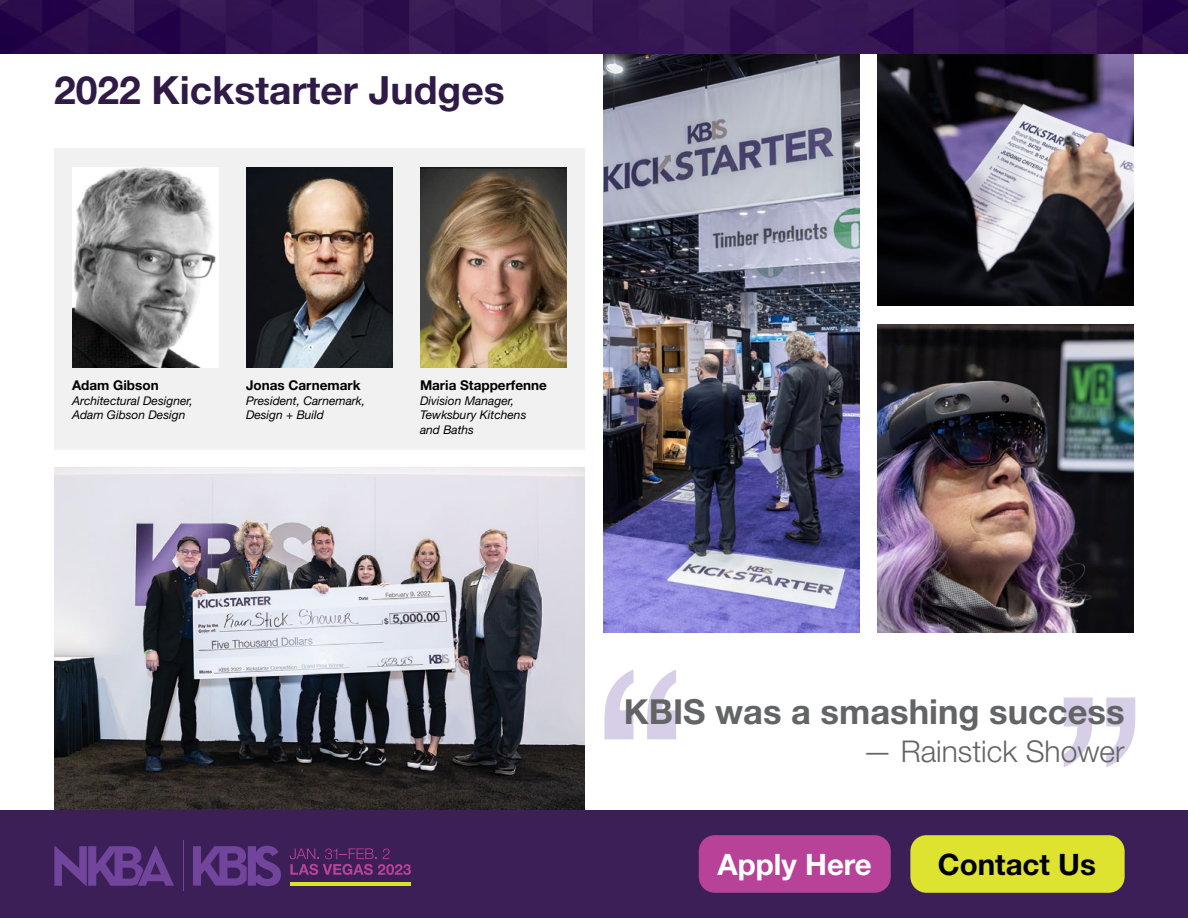
<style>
.page{position:relative;width:1188px;height:918px;background:#fff}
.page>*{position:absolute;margin:0;border:0;box-sizing:border-box;transform-origin:0 0}
.t1{font:225px "Geneva";color:#d7cee7}
.t2{font:700 39px "Helvetica Neue LT Std";color:#301b46}
.t3{font:700 34.5px "Helvetica Neue LT Std";color:#636466}
.t4{font:300 30px "Helvetica Neue LT Std";color:#636466}
.t5{font:700 29.55px "Helvetica Neue LT Std";color:#fff}
.t6{font:700 29.55px "Helvetica Neue LT Std";color:#000}
.t7{font:700 13.5px "Helvetica Neue LT Std";color:#000}
.t8{font:italic 12px/14.4px "Helvetica Neue LT Std";color:#000}
</style>
<div class="page">
<div style="left:54px;top:148px;width:531px;height:302px;background:#f1f1f2"></div>
<img style="left:0;top:0;width:1188px;height:54px">
<div style="left:0;top:810px;width:1188px;height:108px;background:#3c1f57"></div>
<img style="left:603px;top:54px;width:257px;height:579px">
<img style="left:878px;top:54px;width:256px;height:252px">
<img style="left:878px;top:324px;width:256px;height:309px">
<img style="left:54px;top:468px;width:531px;height:342px">
<img style="left:72px;top:168px;width:147px;height:200px">
<img style="left:246px;top:168px;width:147px;height:200px">
<img style="left:420px;top:168px;width:147px;height:200px">
<svg style="left:290px;top:848px;width:121px;height:27px"></svg>
<hr style="left:183px;top:841px;width:1px;height:50px;background:#71459b">
<svg style="left:54px;top:846px;width:120px;height:40px"></svg>
<svg style="left:193px;top:846px;width:88px;height:40px"></svg>
<hr style="left:290px;top:882px;width:121px;height:4px;background:#dee22b">
<div style="left:910px;top:835px;width:215px;height:58px;background:#dee32f;border-radius:16px"></div>
<div style="left:699px;top:835px;width:192px;height:58px;background:#b84298;border-radius:16px"></div>
<h2 class="t2" style="left:54px;top:66px;width:452px">2022 Kickstarter Judges</h2>
<p class="t7" style="left:72px;top:377px;width:88px">Adam Gibson</p>
<p class="t8" style="left:72px;top:393px;width:122px">Architectural Designer,<br>Adam Gibson Design</p>
<p class="t7" style="left:246px;top:377px;width:116px">Jonas Carnemark</p>
<p class="t8" style="left:246px;top:393px;width:121px">President, Carnemark,<br>Design + Build</p>
<p class="t7" style="left:420px;top:377px;width:128px">Maria Stapperfenne</p>
<p class="t8" style="left:420px;top:393px;width:108px">Division Manager,<br>Tewksbury Kitchens and Baths</p>
<h1 class="t1" style="left:585px;top:637px;width:112px">“</h1>
<h1 class="t1" style="left:1044px;top:666px;width:112px">”</h1>
<h3 class="t3" style="left:624px;top:690px;width:502px">KBIS was a smashing success</h3>
<h3 class="t4" style="left:862px;top:733px;width:264px">— Rainstick Shower</h3>
<h3 class="t5" style="left:718px;top:846px;width:156px">Apply Here</h3>
<h3 class="t6" style="left:938px;top:846px;width:160px">Contact Us</h3>
</div>
